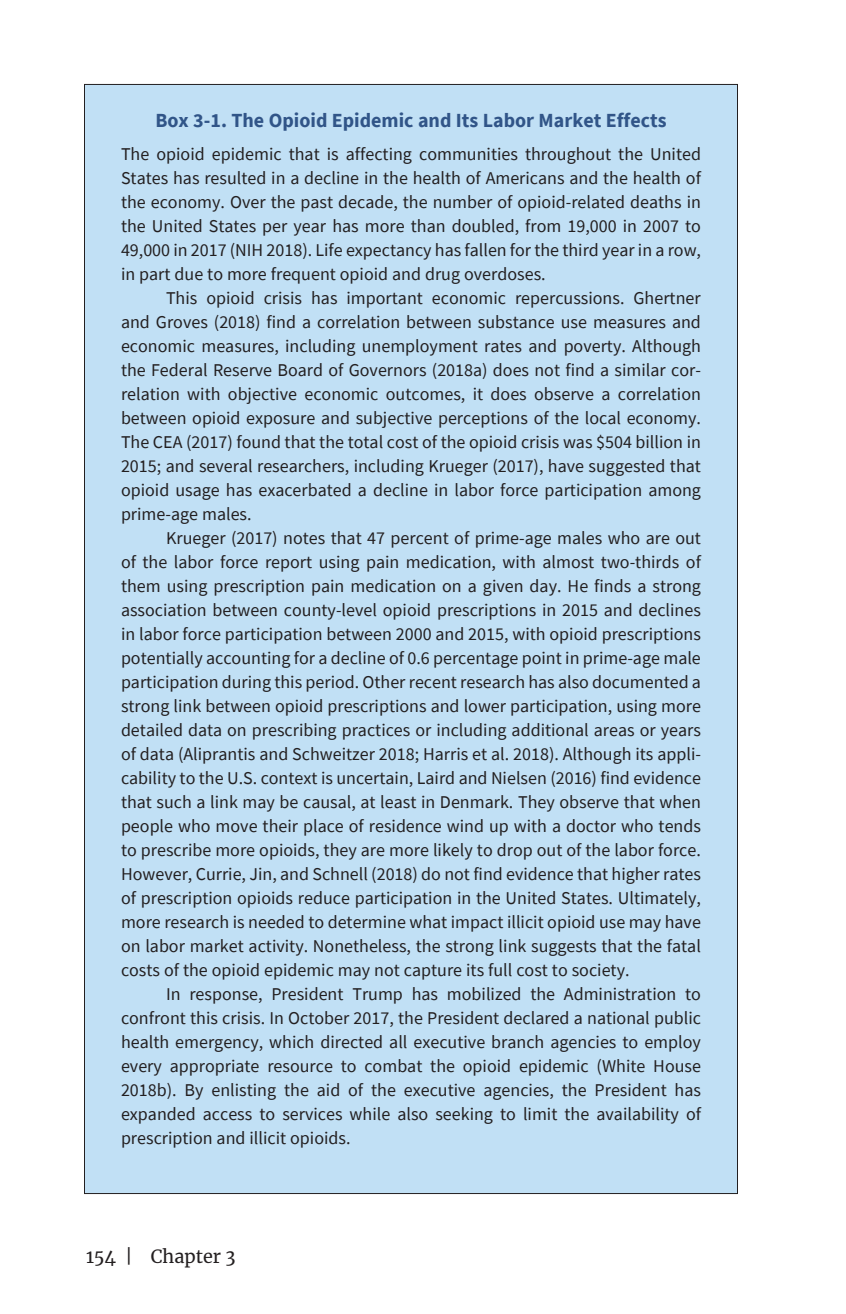
<style>
.page{position:relative;width:846px;height:1314px;background:#fff}
.page>*{position:absolute;margin:0;border:0;box-sizing:border-box;transform-origin:0 0}
.ERP_Box_Heading{font:700 20px "Source Sans Pro";color:#315588}
.ERP_Box_Text{font:18px/24px "Source Sans Pro";color:#231f20;text-align:justify}
.ERP_Box_Text_No_Inde{font:18px/24px "Source Sans Pro";color:#231f20;text-align:justify}
.t1{font:18px "Merriweather";color:#231f20}
</style>
<div class="page">
<div style="left:84px;top:84px;width:654px;height:1110px;background:#c1e0f5"></div>
<p class="ERP_Box_Heading" style="left:155px;top:107px;width:513px">Box 3-1. The Opioid Epidemic and Its Labor Market Effects</p>
<p class="ERP_Box_Text_No_Inde" style="left:121px;top:142px;width:582px">The opioid epidemic that is affecting communities throughout the United States has resulted in a decline in the health of Americans and the health of the economy. Over the past decade, the number of opioid-related deaths in the United States per year has more than doubled, from 19,000 in 2007 to 49,000 in 2017 (NIH 2018). Life expectancy has fallen for the third year in a row, in part due to more frequent opioid and drug overdoses.</p>
<p class="ERP_Box_Text" style="left:121px;top:286px;width:582px;text-indent:45px">This opioid crisis has important economic repercussions. Ghertner and Groves (2018) find a correlation between substance use measures and economic measures, including unemployment rates and poverty. Although the Federal Reserve Board of Governors (2018a) does not find a similar cor&shy;relation with objective economic outcomes, it does observe a correlation between opioid exposure and subjective perceptions of the local economy.<br>The CEA (2017) found that the total cost of the opioid crisis was $504 billion in 2015; and several researchers, including Krueger (2017), have suggested that opioid usage has exacerbated a decline in labor force participation among prime-age males.</p>
<p class="ERP_Box_Text" style="left:121px;top:526px;width:582px;text-indent:45px">Krueger (2017) notes that 47 percent of prime-age males who are out of the labor force report using pain medication, with almost two-thirds of them using prescription pain medication on a given day. He finds a strong association between county-level opioid prescriptions in 2015 and declines in labor force participation between 2000 and 2015, with opioid prescriptions potentially accounting for a decline of 0.6 percentage point in prime-age male participation during this period. Other recent research has also documented a strong link between opioid prescriptions and lower participation, using more detailed data on prescribing practices or including additional areas or years of data (Aliprantis and Schweitzer 2018; Harris et al. 2018). Although its appli&shy;cability to the U.S. context is uncertain, Laird and Nielsen (2016) find evidence that such a link may be causal, at least in Denmark. They observe that when people who move their place of residence wind up with a doctor who tends to prescribe more opioids, they are more likely to drop out of the labor force.<br>However, Currie, Jin, and Schnell (2018) do not find evidence that higher rates of prescription opioids reduce participation in the United States. Ultimately, more research is needed to determine what impact illicit opioid use may have on labor market activity. Nonetheless, the strong link suggests that the fatal costs of the opioid epidemic may not capture its full cost to society.</p>
<p class="ERP_Box_Text" style="left:121px;top:982px;width:582px;text-indent:45px">In response, President Trump has mobilized the Administration to confront this crisis. In October 2017, the President declared a national public health emergency, which directed all executive branch agencies to employ every appropriate resource to combat the opioid epidemic (White House 2018b). By enlisting the aid of the executive agencies, the President has expanded access to services while also seeking to limit the availability of prescription and illicit opioids.</p>
<p class="t1" style="left:86px;top:1244px;width:151px">154 | Chapter 3</p>
</div>
